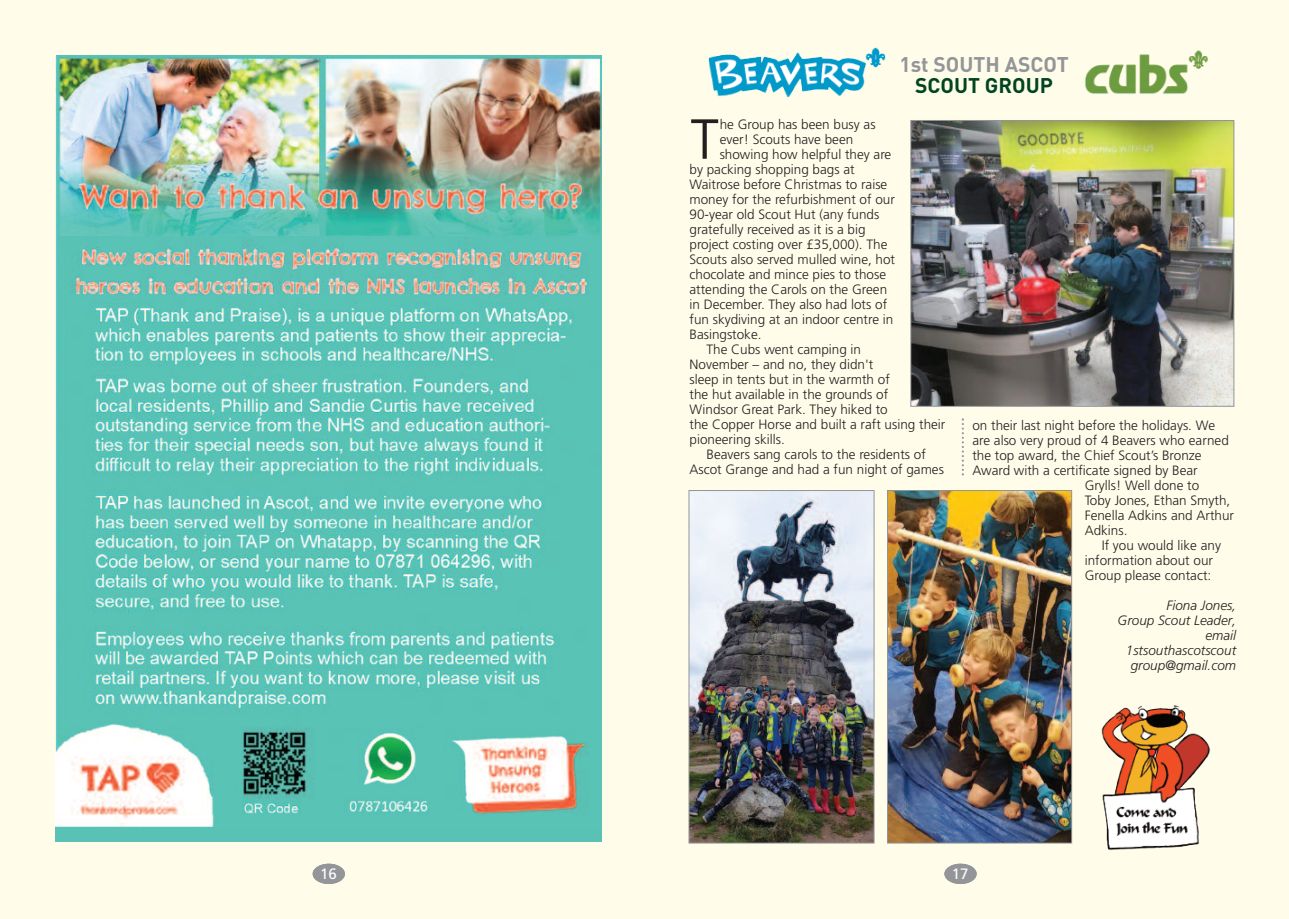
<style>
.page{position:relative;width:1289px;height:919px;background:#fff}
.page>*{position:absolute;margin:0;border:0;box-sizing:border-box;transform-origin:0 0}
.t1{font:55.35px "DIN Regular Alternate";color:#231f20}
.t2{font:700 21px "DIN";color:#939598}
.t3{font:700 21px "DIN";color:#004521}
.t4{font:15px "Frutiger";color:#fff}
.t5{font:300 13.5px "Frutiger";color:#231f20}
.t6{font:italic 300 13.5px/15px "Frutiger";color:#231f20;text-align:right}
</style>
<div class="page">
<div style="left:0;top:0;width:1288px;height:918px;background:#fffdea"></div>
<div style="left:944px;top:863px;width:32px;height:20px;background:#939598;border-radius:50%"></div>
<div style="left:313px;top:863px;width:32px;height:20px;background:#939598;border-radius:50%"></div>
<img style="left:1085px;top:50px;width:123px;height:44px">
<img style="left:708px;top:47px;width:178px;height:51px">
<svg style="left:961px;top:418px;width:2px;height:57px"></svg>
<img style="left:889px;top:492px;width:181px;height:349px">
<div style="left:887px;top:490px;width:185px;height:353px;border:1px solid #939598"></div>
<img style="left:690px;top:492px;width:182px;height:349px">
<div style="left:688px;top:490px;width:186px;height:353px;border:1px solid #939598"></div>
<img style="left:912px;top:122px;width:320px;height:282px">
<div style="left:910px;top:120px;width:324px;height:286px;border:1px solid #939598"></div>
<img style="left:1101px;top:705px;width:109px;height:145px">
<img style="left:55px;top:55px;width:547px;height:786px">
<h2 class="t2" style="left:899px;top:52px;width:171px">1st SOUTH ASCOT</h2>
<h2 class="t3" style="left:915px;top:73px;width:139px">SCOUT GROUP</h2>
<h1 class="t1" style="left:689px;top:107px;width:32px">T</h1>
<p class="t5" style="left:719px;top:119px;width:157px">he Group has been busy as</p>
<p class="t5" style="left:719px;top:134px;width:135px">ever! Scouts have been</p>
<p class="t5" style="left:719px;top:149px;width:173px">showing how helpful they are</p>
<p class="t5" style="left:689px;top:164px;width:167px">by packing shopping bags at</p>
<p class="t5" style="left:689px;top:179px;width:199px">Waitrose before Christmas to raise</p>
<p class="t5" style="left:689px;top:194px;width:207px">money for the refurbishment of our</p>
<p class="t5" style="left:689px;top:209px;width:191px">90-year old Scout Hut (any funds</p>
<p class="t5" style="left:689px;top:224px;width:178px">gratefully received as it is a big</p>
<p class="t5" style="left:689px;top:239px;width:199px">project costing over £35,000). The</p>
<p class="t5" style="left:689px;top:254px;width:207px">Scouts also served mulled wine, hot</p>
<p class="t5" style="left:689px;top:269px;width:198px">chocolate and mince pies to those</p>
<p class="t5" style="left:689px;top:284px;width:199px">attending the Carols on the Green</p>
<p class="t5" style="left:689px;top:299px;width:199px">in December. They also had lots of</p>
<p class="t5" style="left:689px;top:314px;width:205px">fun skydiving at an indoor centre in</p>
<p class="t5" style="left:689px;top:329px;width:74px">Basingstoke.</p>
<p class="t5" style="left:706px;top:344px;width:156px">The Cubs went camping in</p>
<p class="t5" style="left:689px;top:359px;width:185px">November – and no, they didn't</p>
<p class="t5" style="left:689px;top:374px;width:202px">sleep in tents but in the warmth of</p>
<p class="t5" style="left:689px;top:389px;width:200px">the hut available in the grounds of</p>
<p class="t5" style="left:689px;top:404px;width:200px">Windsor Great Park. They hiked to</p>
<p class="t5" style="left:689px;top:419px;width:257px">the Copper Horse and built a raft using their</p>
<p class="t5" style="left:689px;top:434px;width:97px">pioneering skills.</p>
<p class="t5" style="left:706px;top:449px;width:221px">Beavers sang carols to the residents of</p>
<p class="t5" style="left:689px;top:464px;width:256px">Ascot Grange and had a fun night of games</p>
<p class="t5" style="left:972px;top:419px;width:244px">on their last night before the holidays. We</p>
<p class="t5" style="left:972px;top:434px;width:258px">are also very proud of 4 Beavers who earned</p>
<p class="t5" style="left:972px;top:449px;width:231px">the top award, the Chief Scout’s Bronze</p>
<p class="t5" style="left:972px;top:464px;width:227px">Award with a certificate signed by Bear</p>
<p class="t5" style="left:1084px;top:479px;width:116px">Grylls! Well done to</p>
<p class="t5" style="left:1084px;top:494px;width:147px">Toby Jones, Ethan Smyth,</p>
<p class="t5" style="left:1084px;top:509px;width:151px">Fenella Adkins and Arthur</p>
<p class="t5" style="left:1084px;top:524px;width:44px">Adkins.</p>
<p class="t5" style="left:1101px;top:539px;width:121px">If you would like any</p>
<p class="t5" style="left:1084px;top:554px;width:130px">information about our</p>
<p class="t5" style="left:1084px;top:569px;width:128px">Group please contact:</p>
<p class="t6" style="left:1117px;top:598px;width:120px">Fiona Jones,<br>Group Scout Leader, email<br>1stsouthascotscout group@gmail.com</p>
<p class="t4" style="left:320px;top:867px;width:18px">16</p>
<p class="t4" style="left:951px;top:867px;width:18px">17</p>
</div>
